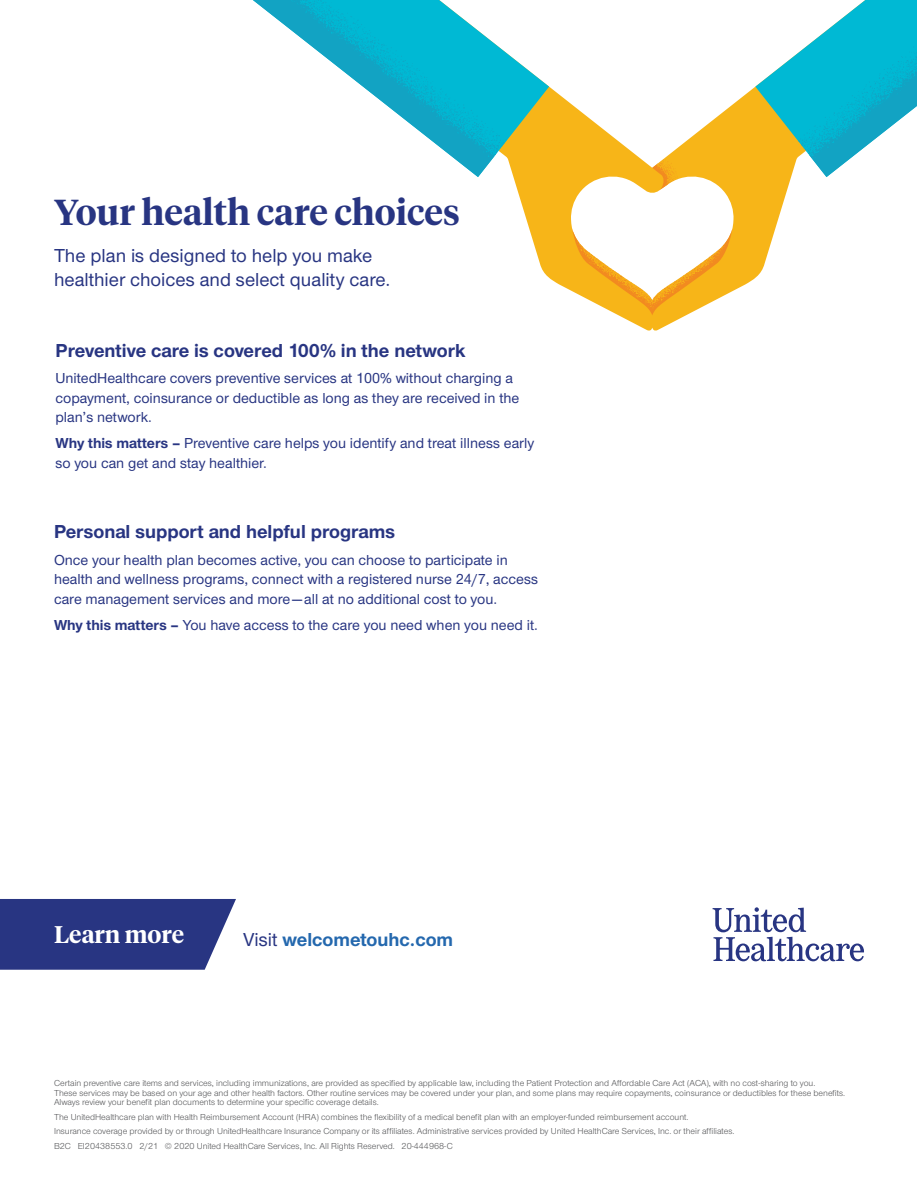
<style>
.page{position:relative;width:918px;height:1188px;background:#fff}
.page>*{position:absolute;margin:0;border:0;box-sizing:border-box;transform-origin:0 0}
.t1{font:600 36px "UHC Serif Headline";color:#283582}
.t2{font:600 24px "UHC Serif Headline";color:#fff}
.t3{font:700 19.5px "UHC Sans";color:#283582}
.t4{font:500 19.5px/24px "UHC Sans";color:#283582}
.t5{font:700 19.5px "UHC Sans";color:#2468ae}
.t6{font:500 15px/19.5px "UHC Sans";color:#283582}
.t7{font:9px/9.8px "UHC Sans";color:#57585a}
.s1{font-weight:700}
.s2{font-weight:500;color:#283582}
</style>
<div class="page">
<svg style="left:713px;top:907px;width:151px;height:54px"></svg>
<svg style="left:513px;top:86px;width:278px;height:244px"></svg>
<svg style="left:572px;top:228px;width:161px;height:87px"></svg>
<svg style="left:652px;top:159px;width:26px;height:32px"></svg>
<svg style="left:755px;top:0;width:162px;height:177px"></svg>
<svg style="left:507px;top:53px;width:42px;height:124px;background:#a1c17c"></svg>
<svg style="left:253px;top:0;width:254px;height:177px"></svg>
<svg style="left:0;top:899px;width:236px;height:71px;background:#354189"></svg>
<h2 class="t1" style="left:54px;top:187px;width:408px">Your health care choices</h2>
<p class="t4" style="left:54px;top:243px;width:338px">The plan is designed to help you make healthier choices and select quality care.</p>
<h3 class="t3" style="left:56px;top:337px;width:411px">Preventive care is covered 100% in the network</h3>
<p class="t6" style="left:56px;top:368px;width:465px">UnitedHealthcare covers preventive services at 100% without charging a copayment, coinsurance or deductible as long as they are received in the plan’s network.</p>
<p class="t6" style="left:56px;top:433px;width:480px"><span class="s1">Why this matters –</span> Preventive care helps you identify and treat illness early so you can get and stay healthier.</p>
<h3 class="t3" style="left:54px;top:519px;width:343px">Personal support and helpful programs</h3>
<p class="t6" style="left:54px;top:549px;width:486px">Once your health plan becomes active, you can choose to participate in health and wellness programs, connect with a registered nurse 24/7, access care management services and more — all at no additional cost to you.</p>
<p class="t6" style="left:54px;top:615px;width:486px"><span class="s1">Why this matters –</span> You have access to the care you need when you need it.</p>
<p class="t2" style="left:54px;top:918px;width:132px">Learn more</p>
<p class="t5" style="left:243px;top:926px;width:212px"><span class="s2">Visit</span> welcometouhc.com</p>
<p class="t7" style="left:54px;top:1078px;width:793px">Certain preventive care items and services, including immunizations, are provided as specified by applicable law, including the Patient Protection and Affordable Care Act (ACA), with no cost-sharing to you.<br>These services may be based on your age and other health factors. Other routine services may be covered under your plan, and some plans may require copayments, coinsurance or deductibles for these benefits.<br>Always review your benefit plan documents to determine your specific coverage details.</p>
<p class="t7" style="left:54px;top:1112px;width:636px">The UnitedHealthcare plan with Health Reimbursement Account (HRA) combines the flexibility of a medical benefit plan with an employer-funded reimbursement account.</p>
<p class="t7" style="left:54px;top:1126px;width:682px">Insurance coverage provided by or through UnitedHealthcare Insurance Company or its affiliates. Administrative services provided by United HealthCare Services, Inc. or their affiliates.</p>
<p class="t7" style="left:54px;top:1141px;width:400px">B2C EI20438553.0 2/21 © 2020 United HealthCare Services, Inc. All Rights Reserved. 20-444968-C</p>
</div>
